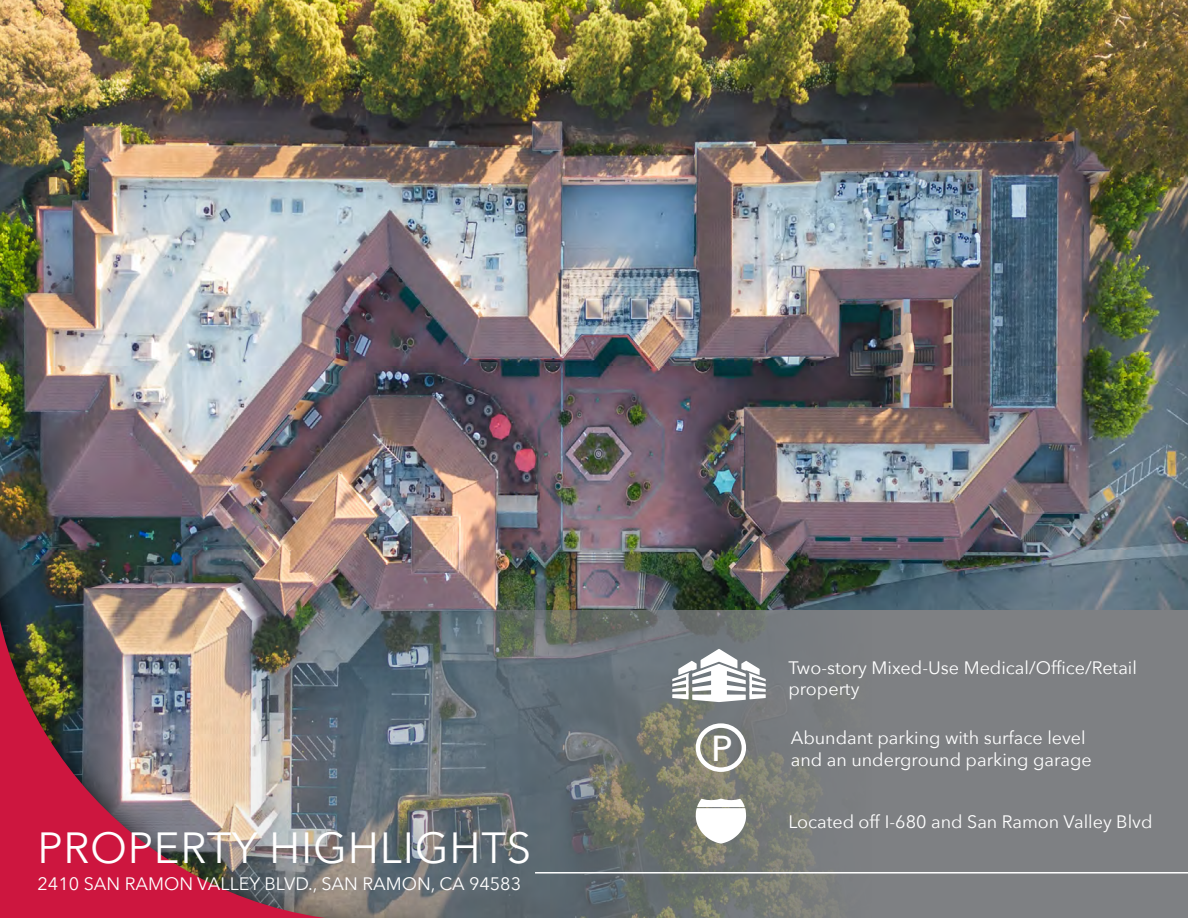
<style>
.page{position:relative;width:1188px;height:918px;background:#fff}
.page>*{position:absolute;margin:0;border:0;box-sizing:border-box;transform-origin:0 0}
.t1{font:43.5px "Avenir Next";letter-spacing:.015em;color:#fff}
.t2{font:500 36px "Avenir Next";color:#fff}
.t3{font:18px/21.6px "Avenir Next";color:#fff}
</style>
<div class="page">
<img style="left:0;top:0;width:1188px;height:611px">
<svg style="left:458px;top:611px;width:730px;height:307px;background:#75797b"></svg>
<hr style="left:535px;top:872px;width:653px;height:2px;background:#fff">
<div style="left:0;top:517px;width:458px;height:401px;background:#000;opacity:.98"></div>
<img style="left:0;top:536px;width:419px;height:382px">
<svg style="left:672px;top:649px;width:94px;height:53px"></svg>
<div style="left:696px;top:723px;width:50px;height:49px;border:4px solid #fff;border-radius:50%"></div>
<svg style="left:696px;top:799px;width:50px;height:45px"></svg>
<h1 class="t1" style="left:38px;top:811px;width:495px">PROPERTY HIGHLIGHTS</h1>
<p class="t3" style="left:38px;top:872px;width:485px">2410 SAN RAMON VALLEY BLVD., SAN RAMON, CA 94583</p>
<h2 class="t2" style="left:711px;top:718px;width:23px">P</h2>
<p class="t3" style="left:788px;top:656px;width:350px">Two-story Mixed-Use Medical/Office/Retail property</p>
<p class="t3" style="left:791px;top:727px;width:302px">Abundant parking with surface level and an underground parking garage</p>
<p class="t3" style="left:788px;top:810px;width:366px">Located off I-680 and San Ramon Valley Blvd</p>
</div>
